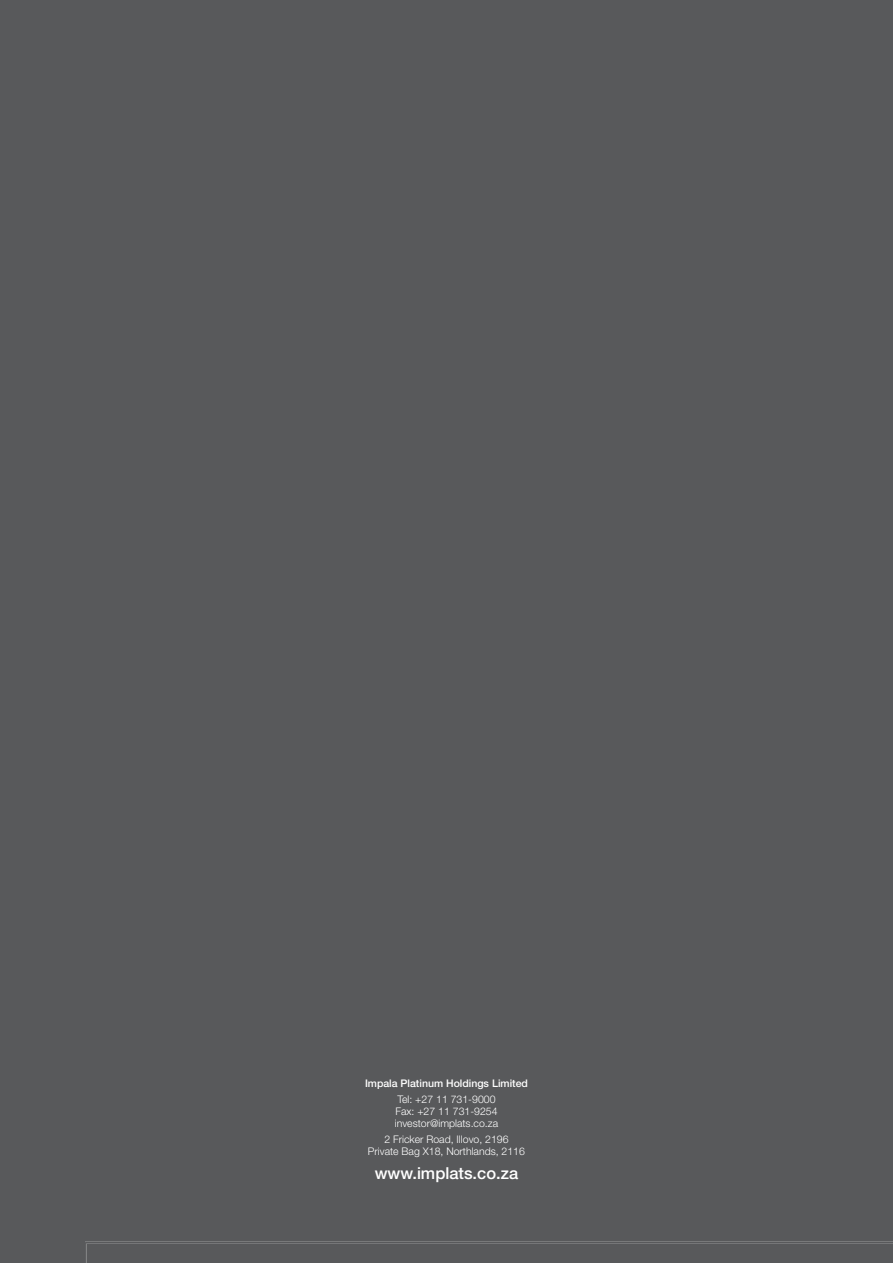
<style>
.page{position:relative;width:893px;height:1263px;background:#58595b}
.page>*{position:absolute;margin:0;border:0;box-sizing:border-box;transform-origin:0 0}
.t1{font:500 16.5px "Helvetica Neue LT Std";color:#fff}
.t2{font:300 10.5px/12px "Helvetica Neue LT Std";color:#fff}
.t3{font:500 10.5px "Helvetica Neue LT Std";color:#fff}
</style>
<div class="page">
<svg style="left:85px;top:1241px;width:808px;height:22px"></svg>
<p class="t3" style="left:365px;top:1076px;width:164px">Impala Platinum Holdings Limited</p>
<p class="t2" style="left:395px;top:1093px;width:105px">Tel: +27 11 731-9000<br>Fax: +27 11 731-9254 investor@implats.co.za</p>
<p class="t2" style="left:368px;top:1133px;width:158px;text-align:center">2 Fricker Road, Illovo, 2196<br>Private Bag X18, Northlands, 2116</p>
<h1 class="t1" style="left:375px;top:1163px;width:145px">www.implats.co.za</h1>
</div>
